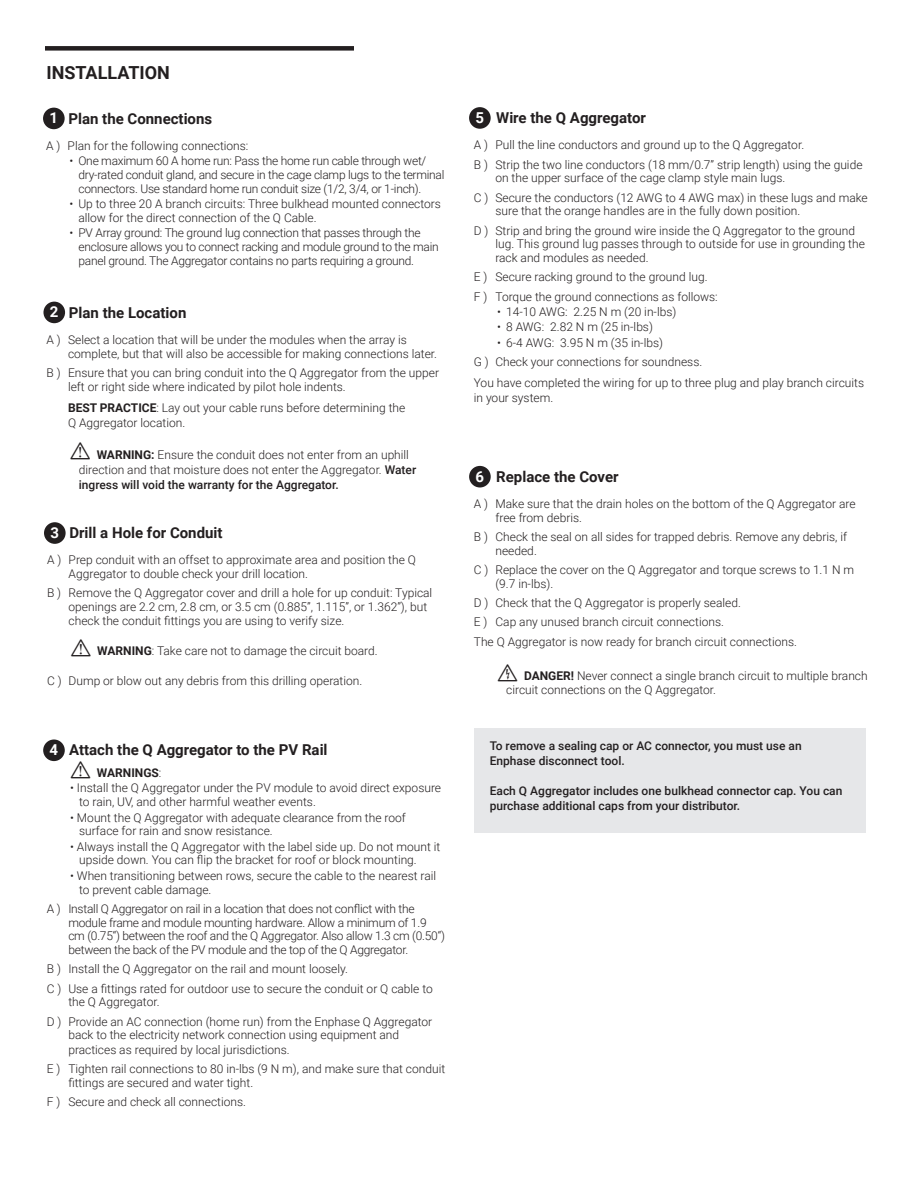
<style>
.page{position:relative;width:918px;height:1188px;background:#fff}
.page>*{position:absolute;margin:0;border:0;box-sizing:border-box;transform-origin:0 0}
.Heading_NEW{font:700 18px "Roboto";color:#231f20}
.Heading_NEW-2{font:700 15px "Roboto";color:#231f20}
.Number_in_bubble{font:700 15px "Roboto";color:#fff}
.Substep{font:300 12px/13.8px "Roboto";color:#231f20}
.Indented{font:300 12px/13.8px "Roboto";color:#231f20}
.Indented-2{font:300 12px/13.8px "Roboto";letter-spacing:-.02em;color:#231f20}
.Substep-2{font:300 12px/13.8px "Roboto";letter-spacing:-.02em;color:#231f20}
.NOTE_text{font:500 12px/15px "Roboto";color:#231f20}
.Bodytext_8_11{font:300 12px/15px "Roboto";color:#231f20}
.Indented-3{font:700 12px "Roboto";color:#231f20}
.s1{font-weight:700}
.s2{font-family:"Se Lis HS Warning 200 S";font-weight:400;font-size:21px}
.s3{font-weight:500}
.s4{font-weight:300}
</style>
<div class="page">
<div style="left:469px;top:466px;width:22px;height:22px;background:#231f20;border-radius:50%"></div>
<div style="left:43px;top:739px;width:22px;height:22px;background:#231f20;border-radius:50%"></div>
<div style="left:43px;top:302px;width:22px;height:21px;background:#231f20;border-radius:50%"></div>
<div style="left:44px;top:522px;width:22px;height:22px;background:#231f20;border-radius:50%"></div>
<div style="left:474px;top:728px;width:391px;height:104px;background:#e6e7e9"></div>
<div style="left:469px;top:107px;width:22px;height:22px;background:#231f20;border-radius:50%"></div>
<div style="left:43px;top:108px;width:22px;height:21px;background:#231f20;border-radius:50%"></div>
<div style="left:45px;top:46px;width:309px;height:5px;background:#231f20"></div>
<p class="Heading_NEW" style="left:46px;top:60px;width:125px">INSTALLATION</p>
<p class="Heading_NEW-2" style="left:496px;top:108px;width:151px">Wire the Q Aggregator</p>
<p class="Substep" style="left:474px;top:138px;width:332px">A ) Pull the line conductors and ground up to the Q Aggregator.</p>
<p class="Substep" style="left:495px;top:157px;width:369px;text-indent:-22px">B ) Strip the two line conductors (18 mm/0.7” strip length) using the guide on the upper surface of the cage clamp style main lugs.</p>
<p class="Substep" style="left:495px;top:190px;width:374px;text-indent:-22px">C ) Secure the conductors (12 AWG to 4 AWG max) in these lugs and make sure that the orange handles are in the fully down position.</p>
<p class="Substep" style="left:495px;top:223px;width:371px;text-indent:-22px">D ) Strip and bring the ground wire inside the Q Aggregator to the ground lug. This ground lug passes through to outside for use in grounding the rack and modules as needed.</p>
<p class="Substep" style="left:474px;top:270px;width:235px">E ) Secure racking ground to the ground lug.</p>
<p class="Substep" style="left:474px;top:289px;width:246px">F ) Torque the ground connections as follows:</p>
<p class="Indented" style="left:497px;top:304px;width:181px">• 14-10 AWG: 2.25 N m (20 in-lbs)</p>
<p class="Indented" style="left:497px;top:320px;width:157px">• 8 AWG: 2.82 N m (25 in-lbs)</p>
<p class="Indented" style="left:497px;top:335px;width:167px">• 6-4 AWG: 3.95 N m (35 in-lbs)</p>
<p class="Substep" style="left:474px;top:354px;width:230px">G ) Check your connections for soundness.</p>
<p class="Bodytext_8_11" style="left:474px;top:375px;width:392px">You have completed the wiring for up to three plug and play branch circuits in your system.</p>
<p class="Heading_NEW-2" style="left:68px;top:108px;width:145px">Plan the Connections</p>
<p class="Number_in_bubble" style="left:475px;top:107px;width:10px">5</p>
<p class="Substep" style="left:46px;top:138px;width:204px">A ) Plan for the following connections:</p>
<p class="Indented-2" style="left:78px;top:153px;width:368px;text-indent:-9px">• One maximum 60 A home run: Pass the home run cable through wet/ dry-rated conduit gland, and secure in the cage clamp lugs to the terminal connectors. Use standard home run conduit size (1/2, 3/4, or 1-inch).</p>
<p class="Indented" style="left:78px;top:196px;width:364px;text-indent:-9px">• Up to three 20 A branch circuits: Three bulkhead mounted connectors allow for the direct connection of the Q Cable.</p>
<p class="Indented-2" style="left:78px;top:225px;width:362px;text-indent:-9px">• PV Array ground: The ground lug connection that passes through the enclosure allows you to connect racking and module ground to the main panel ground. The Aggregator contains no parts requiring a ground.</p>
<p class="Number_in_bubble" style="left:49px;top:108px;width:10px">1</p>
<p class="Number_in_bubble" style="left:50px;top:302px;width:10px">2</p>
<p class="Heading_NEW-2" style="left:69px;top:302px;width:119px">Plan the Location</p>
<p class="Substep" style="left:68px;top:332px;width:371px;text-indent:-22px">A ) Select a location that will be under the modules when the array is complete, but that will also be accessible for making connections later.</p>
<p class="Substep" style="left:68px;top:365px;width:373px;text-indent:-22px">B ) Ensure that you can bring conduit into the Q Aggregator from the upper left or right side where indicated by pilot hole indents.</p>
<p class="Bodytext_8_11" style="left:68px;top:400px;width:339px"><span class="s1">BEST PRACTICE</span>: Lay out your cable runs before determining the<br>Q Aggregator location.</p>
<p class="Indented" style="left:79px;top:446px;width:339px;line-height:15px;text-indent:-9px"><span class="s2">*</span> <span class="s1">WARNING:</span> Ensure the conduit does not enter from an uphill direction and that moisture does not enter the Aggregator. <span class="s3">Water ingress will void the warranty for the Aggregator.</span></p>
<p class="Number_in_bubble" style="left:475px;top:466px;width:10px">6</p>
<p class="Heading_NEW-2" style="left:496px;top:466px;width:124px">Replace the Cover</p>
<p class="Substep" style="left:495px;top:497px;width:362px;text-indent:-22px">A ) Make sure that the drain holes on the bottom of the Q Aggregator are free from debris.</p>
<p class="Substep" style="left:495px;top:530px;width:353px;text-indent:-22px">B ) Check the seal on all sides for trapped debris. Remove any debris, if needed.</p>
<p class="Substep" style="left:495px;top:563px;width:360px;text-indent:-22px">C ) Replace the cover on the Q Aggregator and torque screws to 1.1 N m (9.7 in-lbs).</p>
<p class="Substep" style="left:474px;top:596px;width:269px">D ) Check that the Q Aggregator is properly sealed.</p>
<p class="Substep" style="left:474px;top:615px;width:252px">E ) Cap any unused branch circuit connections.</p>
<p class="Substep" style="left:474px;top:634px;width:325px">The Q Aggregator is now ready for branch circuit connections.</p>
<p class="Indented" style="left:506px;top:669px;width:363px;text-indent:-9px"><span class="s2">+</span> <span class="s1">DANGER!</span> Never connect a single branch circuit to multiple branch circuit connections on the Q Aggregator.</p>
<p class="Heading_NEW-2" style="left:69px;top:523px;width:155px">Drill a Hole for Conduit</p>
<p class="Substep" style="left:69px;top:553px;width:349px;text-indent:-22px">A ) Prep conduit with an offset to approximate area and position the Q<br>Aggregator to double check your drill location.</p>
<p class="Substep" style="left:69px;top:586px;width:365px;text-indent:-22px">B ) Remove the Q Aggregator cover and drill a hole for up conduit: Typical openings are 2.2 cm, 2.8 cm, or 3.5 cm (0.885”, 1.115”, or 1.362”), but check the conduit fittings you are using to verify size.</p>
<p class="Indented" style="left:70px;top:643px;width:309px"><span class="s2">*</span> <span class="s1">WARNING</span>: Take care not to damage the circuit board.</p>
<p class="Substep" style="left:47px;top:673px;width:317px">C ) Dump or blow out any debris from this drilling operation.</p>
<p class="Number_in_bubble" style="left:50px;top:522px;width:10px">3</p>
<p class="Heading_NEW-2" style="left:69px;top:739px;width:260px">Attach the Q Aggregator to the PV Rail</p>
<p class="Indented-3" style="left:70px;top:764px;width:93px"><span class="s2">*</span> WARNINGS<span class="s4">:</span></p>
<p class="Indented" style="left:79px;top:781px;width:363px;text-indent:-9px">• Install the Q Aggregator under the PV module to avoid direct exposure to rain, UV, and other harmful weather events.</p>
<p class="Indented" style="left:79px;top:810px;width:328px;text-indent:-9px">• Mount the Q Aggregator with adequate clearance from the roof surface for rain and snow resistance.</p>
<p class="Indented" style="left:79px;top:839px;width:363px;text-indent:-9px">• Always install the Q Aggregator with the label side up. Do not mount it upside down. You can flip the bracket for roof or block mounting.</p>
<p class="Indented" style="left:79px;top:868px;width:359px;text-indent:-9px">• When transitioning between rows, secure the cable to the nearest rail to prevent cable damage.</p>
<p class="Substep-2" style="left:68px;top:901px;width:378px;text-indent:-22px">A ) Install Q Aggregator on rail in a location that does not conflict with the module frame and module mounting hardware. Allow a minimum of 1.9 cm (0.75“) between the roof and the Q Aggregator. Also allow 1.3 cm (0.50“) between the back of the PV module and the top of the Q Aggregator.</p>
<p class="Substep" style="left:47px;top:962px;width:303px">B ) Install the Q Aggregator on the rail and mount loosely.</p>
<p class="Substep" style="left:68px;top:981px;width:366px;text-indent:-22px">C ) Use a fittings rated for outdoor use to secure the conduit or Q cable to the Q Aggregator.</p>
<p class="Substep" style="left:68px;top:1014px;width:365px;text-indent:-22px">D ) Provide an AC connection (home run) from the Enphase Q Aggregator back to the electricity network connection using equipment and practices as required by local jurisdictions.</p>
<p class="Substep" style="left:68px;top:1061px;width:378px;text-indent:-22px">E ) Tighten rail connections to 80 in-lbs (9 N m), and make sure that conduit fittings are secured and water tight.</p>
<p class="Substep" style="left:47px;top:1094px;width:201px">F ) Secure and check all connections.</p>
<p class="Number_in_bubble" style="left:49px;top:739px;width:10px">4</p>
<p class="NOTE_text" style="left:490px;top:738px;width:313px">To remove a sealing cap or AC connector, you must use an<br>Enphase disconnect tool.</p>
<p class="NOTE_text" style="left:490px;top:783px;width:354px">Each Q Aggregator includes one bulkhead connector cap. You can purchase additional caps from your distributor.</p>
</div>
